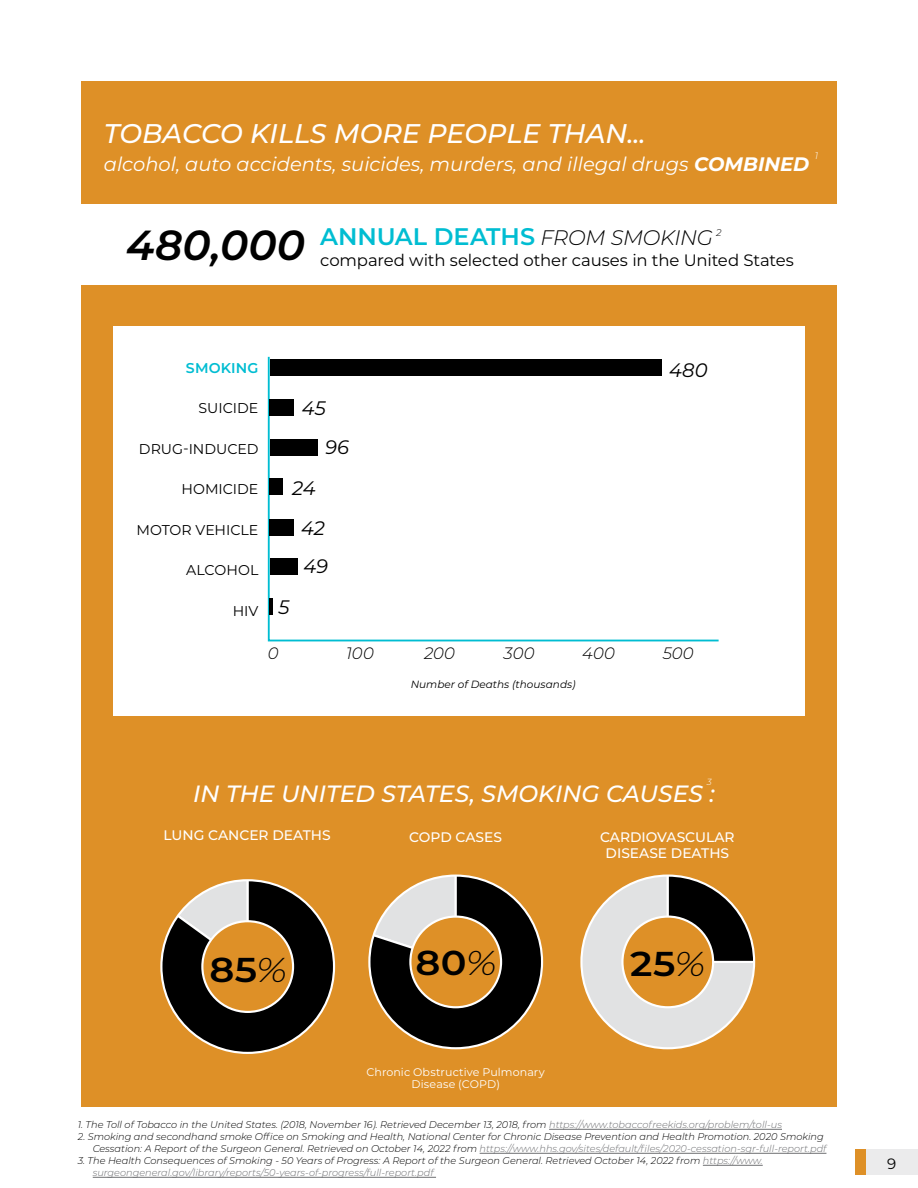
<style>
.page{position:relative;width:918px;height:1188px;background:#fff}
.page>*{position:absolute;margin:0;border:0;box-sizing:border-box;transform-origin:0 0}
.t1{font:italic 600 42px "Montserrat";color:#000}
.t2{font:600 34.5px "Montserrat";color:#000;scale:1.11 1}
.t3{font:italic 500 27px "Montserrat";color:#fff}
.t4{font:600 24px "Montserrat";letter-spacing:-.005em;color:#00bdd2}
.t5{font:italic 500 23.55px "Montserrat";color:#fff}
.t6{font:italic 19.5px "Montserrat";color:#fff}
.t7{font:italic 19.5px/38.4px "Montserrat";letter-spacing:-.005em;color:#000}
.t8{font:16.5px "Montserrat";letter-spacing:-.01em;color:#000}
.t9{font:italic 300 16.5px "Montserrat";letter-spacing:.015em;color:#000}
.t10{font:15px "Montserrat";color:#000}
.t11{font:14.25px "Montserrat";color:#000}
.t12{font:600 14.25px "Montserrat";letter-spacing:.01em;color:#00bdd2}
.t13{font:500 13.8px/16.6px "Montserrat";color:#fff;text-align:center}
.t14{font:11.1px/12.5px "Montserrat";letter-spacing:.01em;color:#fff;text-align:center}
.t15{font:italic 10.5px "Montserrat";color:#000}
.t16{font:italic 300 9.75px/12px "Montserrat";color:#000;text-align:right}
.t17{font:italic 300 9.6px "Montserrat";color:#000}
.t18{font:italic 300 9.6px "Montserrat";color:#fff}
.t19{font:italic 300 8.85px "Montserrat";color:#fff}
.s1{font-weight:700}
.s2{font-weight:300;font-style:italic;font-size:21px;color:#000}
.s3{font-weight:300;font-style:italic}
.s4{color:#6d6e71}
</style>
<div class="page">
<div style="left:81px;top:81px;width:756px;height:1026px;background:#de9027"></div>
<div style="left:0;top:204px;width:918px;height:81px;background:#fff"></div>
<hr style="left:549px;top:1129px;width:233px;height:1px;background:#6d6e71">
<hr style="left:480px;top:1153px;width:346px;height:1px;background:#6d6e71">
<hr style="left:703px;top:1165px;width:60px;height:1px;background:#6d6e71">
<hr style="left:93px;top:1177px;width:343px;height:1px;background:#6d6e71">
<svg style="left:160px;top:879px;width:176px;height:175px"></svg>
<svg style="left:368px;top:874px;width:176px;height:176px"></svg>
<svg style="left:580px;top:874px;width:176px;height:176px"></svg>
<div style="left:113px;top:326px;width:692px;height:390px;background:#fff"></div>
<svg style="left:267px;top:356px;width:452px;height:286px"></svg>
<div style="left:270px;top:359px;width:392px;height:17px;background:#000"></div>
<div style="left:270px;top:399px;width:24px;height:17px;background:#000"></div>
<div style="left:270px;top:439px;width:48px;height:17px;background:#000"></div>
<div style="left:270px;top:479px;width:13px;height:16px;background:#000"></div>
<div style="left:270px;top:519px;width:24px;height:16px;background:#000"></div>
<div style="left:270px;top:558px;width:28px;height:17px;background:#000"></div>
<hr style="left:270px;top:598px;width:3px;height:17px;background:#000">
<div style="left:865px;top:1149px;width:53px;height:26px;background:#ebebec"></div>
<div style="left:855px;top:1149px;width:10px;height:26px;background:#de9027"></div>
<h3 class="t3" style="left:104px;top:114px;width:543px">TOBACCO KILLS MORE PEOPLE THAN...</h3>
<h3 class="t6" style="left:104px;top:151px;width:707px">alcohol, auto accidents, suicides, murders, and illegal drugs <span class="s1">COMBINED</span></h3>
<p class="t18" style="left:815px;top:149px;width:5px">1</p>
<h1 class="t1" style="left:126px;top:215px;width:181px">480,000</h1>
<h3 class="t4" style="left:320px;top:219px;width:394px">ANNUAL DEATHS <span class="s2">FROM SMOKING</span></h3>
<p class="t17" style="left:716px;top:226px;width:7px">2</p>
<h3 class="t8" style="left:320px;top:248px;width:475px">compared with selected other causes in the United States</h3>
<h3 class="t12" style="left:186px;top:358px;width:74px">SMOKING</h3>
<h3 class="t11" style="left:199px;top:399px;width:61px">SUICIDE</h3>
<h3 class="t11" style="left:139px;top:439px;width:121px">DRUG-INDUCED</h3>
<h3 class="t11" style="left:181px;top:480px;width:78px">HOMICIDE</h3>
<h3 class="t11" style="left:137px;top:520px;width:123px">MOTOR VEHICLE</h3>
<h3 class="t11" style="left:186px;top:561px;width:74px">ALCOHOL</h3>
<h3 class="t11" style="left:233px;top:601px;width:27px">HIV</h3>
<h3 class="t7" style="left:325px;top:389px;width:25px;text-indent:-23px">45<br>96</h3>
<h3 class="t7" style="left:292px;top:467px;width:34px;line-height:40.5px;text-align:center">24<br>42</h3>
<h3 class="t7" style="left:304px;top:546px;width:26px">49</h3>
<h3 class="t7" style="left:279px;top:587px;width:13px">5</h3>
<h3 class="t7" style="left:669px;top:350px;width:40px">480</h3>
<h3 class="t9" style="left:268px;top:642px;width:12px">0</h3>
<h3 class="t9" style="left:346px;top:642px;width:29px">100</h3>
<h3 class="t9" style="left:424px;top:642px;width:33px">200</h3>
<h3 class="t9" style="left:504px;top:642px;width:33px">300</h3>
<h3 class="t9" style="left:582px;top:642px;width:34px">400</h3>
<h3 class="t9" style="left:663px;top:642px;width:33px">500</h3>
<p class="t15" style="left:411px;top:677px;width:167px">Number of Deaths (thousands)</p>
<p class="t19" style="left:707px;top:776px;width:6px">3</p>
<h3 class="t5" style="left:193px;top:777px;width:523px">IN THE UNITED STATES, SMOKING CAUSES :</h3>
<h3 class="t13" style="left:164px;top:826px;width:169px">LUNG CANCER DEATHS</h3>
<h3 class="t13" style="left:409px;top:828px;width:94px">COPD CASES</h3>
<h3 class="t13" style="left:600px;top:828px;width:136px">CARDIOVASCULAR<br>DISEASE DEATHS</h3>
<h2 class="t2" style="left:209px;top:946px;width:72px">85<span class="s3">%</span></h2>
<h2 class="t2" style="left:415px;top:938px;width:75px">80<span class="s3">%</span></h2>
<h2 class="t2" style="left:630px;top:940px;width:69px">25<span class="s3">%</span></h2>
<p class="t14" style="left:367px;top:1065px;width:180px">Chronic Obstructive Pulmonary<br>Disease (COPD)</p>
<p class="t16" style="left:78px;top:1119px;width:706px">1. The Toll of Tobacco in the United States. (2018, November 16). Retrieved December 13, 2018, from <span class="s4">https://www.tobaccofreekids.org/problem/toll-us</span></p>
<p class="t16" style="left:78px;top:1131px;width:750px">2. Smoking and secondhand smoke Office on Smoking and Health, National Center for Chronic Disease Prevention and Health Promotion. 2020 Smoking<br>Cessation: A Report of the Surgeon General. Retrieved on October 14, 2022 from <span class="s4">https://www.hhs.gov/sites/default/files/2020-cessation-sgr-full-report.pdf</span></p>
<p class="t16" style="left:93px;top:1155px;width:671px;text-align:left;text-indent:-15px">3. The Health Consequences of Smoking - 50 Years of Progress: A Report of the Surgeon General. Retrieved October 14, 2022 from <span class="s4">https://www. surgeongeneral.gov/library/reports/50-years-of-progress/full-report.pdf</span></p>
<h3 class="t10" style="left:887px;top:1153px;width:11px">9</h3>
</div>
